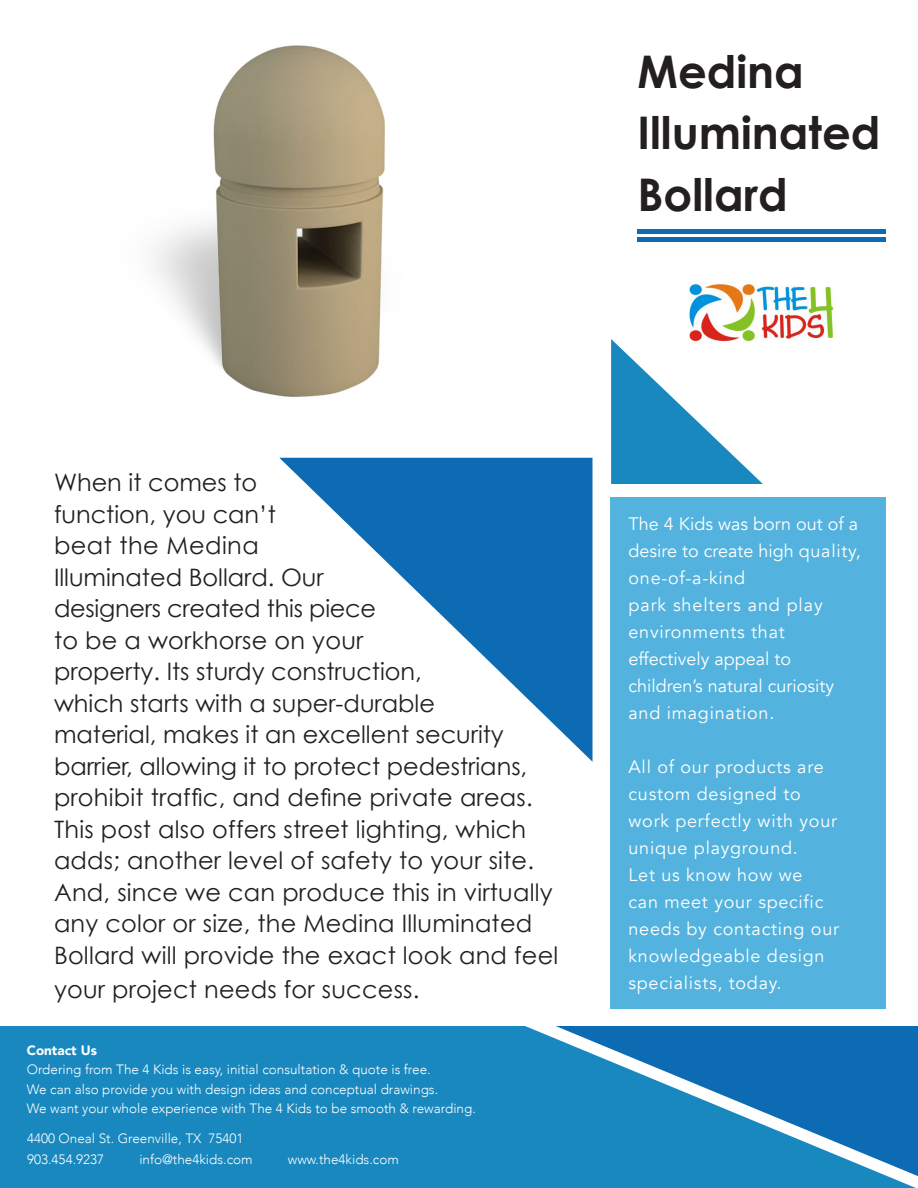
<style>
.page{position:relative;width:918px;height:1188px;background:#fff}
.page>*{position:absolute;margin:0;border:0;box-sizing:border-box;transform-origin:0 0}
.t1{font:700 45px/61.5px "Century Gothic";color:#231f20}
.t2{font:24px/31.5px "Century Gothic";letter-spacing:.01em;color:#231f20}
.t3{font:24px/31.5px "Century Gothic";letter-spacing:-.01em;color:#231f20}
.t4{font:18px/27px "Avenir";letter-spacing:.04em;color:#fff}
.t5{font:18px/27px "Avenir";color:#fff}
.t6{font:300 13.5px "Avenir";color:#fff}
.t7{font:900 13.5px "Avenir";color:#fff}
</style>
<div class="page">
<div style="left:611px;top:497px;width:275px;height:512px;background:#53b3de"></div>
<svg style="left:279px;top:458px;width:314px;height:304px"></svg>
<hr style="left:638px;top:229px;width:248px;height:4px;background:#0c6bb3">
<hr style="left:638px;top:238px;width:248px;height:4px;background:#0c6bb3">
<img style="left:689px;top:283px;width:146px;height:56px">
<img style="left:154px;top:45px;width:231px;height:352px">
<svg style="left:611px;top:339px;width:152px;height:145px"></svg>
<div style="left:0;top:1026px;width:916px;height:162px;background:#1888bf"></div>
<svg style="left:556px;top:1026px;width:362px;height:150px;background:#2483be"></svg>
<p class="t1" style="left:638px;top:40px;width:168px">Medina</p>
<p class="t1" style="left:638px;top:101px;width:244px">Illuminated<br>Bollard</p>
<p class="t2" style="left:54px;top:467px;width:223px">When it comes to function, you can’t beat the Medina</p>
<p class="t3" style="left:54px;top:561px;width:324px">Illuminated Bollard. Our designers created this piece</p>
<p class="t2" style="left:54px;top:624px;width:451px">to be a workhorse on your<br>property. Its sturdy construction,<br>which starts with a super-durable material, makes it an excellent security</p>
<p class="t2" style="left:54px;top:750px;width:475px">barrier, allowing it to protect pedestrians,</p>
<p class="t2" style="left:54px;top:782px;width:480px">prohibit traffic, and define private areas.<br>This post also offers street lighting, which</p>
<p class="t2" style="left:54px;top:845px;width:482px">adds; another level of safety to your site.</p>
<p class="t2" style="left:54px;top:876px;width:500px">And, since we can produce this in virtually any color or size, the Medina Illuminated</p>
<p class="t2" style="left:54px;top:938px;width:506px;line-height:34.5px">Bollard will provide the exact look and feel your project needs for success.</p>
<p class="t7" style="left:27px;top:1039px;width:72px">Contact Us</p>
<p class="t6" style="left:27px;top:1062px;width:406px">Ordering from The 4 Kids is easy, initial consultation &amp; quote is free.</p>
<p class="t6" style="left:27px;top:1081px;width:413px">We can also provide you with design ideas and conceptual drawings.</p>
<p class="t6" style="left:27px;top:1101px;width:451px">We want your whole experience with The 4 Kids to be smooth &amp; rewarding.</p>
<p class="t6" style="left:27px;top:1130px;width:218px">4400 Oneal St. Greenville, TX 75401</p>
<p class="t6" style="left:27px;top:1151px;width:79px">903.454.9237</p>
<p class="t6" style="left:139px;top:1151px;width:115px">info@the4kids.com</p>
<p class="t6" style="left:288px;top:1151px;width:113px">www.the4kids.com</p>
<p class="t5" style="left:629px;top:510px;width:234px">The 4 Kids was born out of a desire to create high quality, one-of-a-kind</p>
<p class="t4" style="left:629px;top:591px;width:196px">park shelters and play</p>
<p class="t4" style="left:629px;top:618px;width:158px">environments that</p>
<p class="t5" style="left:629px;top:645px;width:164px">effectively appeal to</p>
<p class="t5" style="left:629px;top:672px;width:207px">children’s natural curiosity and imagination.</p>
<p class="t4" style="left:629px;top:753px;width:197px">All of our products are custom designed to</p>
<p class="t4" style="left:629px;top:807px;width:210px">work perfectly with your unique playground.</p>
<p class="t4" style="left:629px;top:861px;width:175px">Let us know how we</p>
<p class="t4" style="left:629px;top:888px;width:212px">can meet your specific needs by contacting our knowledgeable design specialists, today.</p>
</div>
